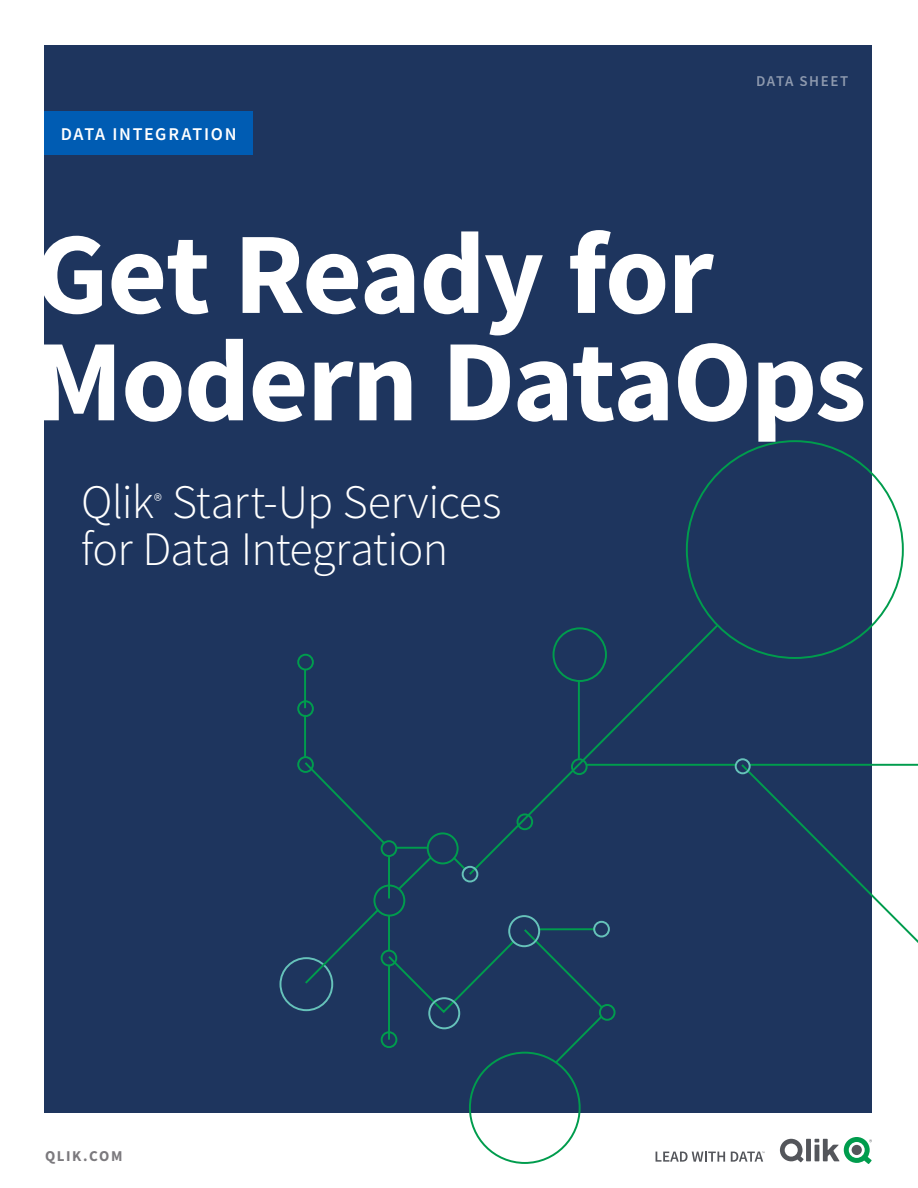
<style>
.page{position:relative;width:918px;height:1188px;background:#fff}
.page>*{position:absolute;margin:0;border:0;box-sizing:border-box;transform-origin:0 0}
.t1{font:700 116.25px/107.4px "Source Sans Pro";letter-spacing:-.015em;color:#fff}
.t2{font:300 48px "Source Sans Pro";letter-spacing:-.015em;color:#fff}
.t3{font:300 19.2px "Source Sans Pro";color:#fff}
.t4{font:600 18px "Source Sans Pro";letter-spacing:.095em;color:#fff}
.t5{font:600 15px "Source Sans Pro";letter-spacing:.1em;color:#fff}
.t6{font:700 15px "Source Sans Pro";letter-spacing:.105em;color:#7b797d}
</style>
<div class="page">
<div style="left:44px;top:45px;width:828px;height:1068px;background:#1e355e"></div>
<svg style="left:685px;top:440px;width:219px;height:183px"></svg>
<svg style="left:380px;top:623px;width:538px;height:541px"></svg>
<svg style="left:296px;top:653px;width:321px;height:377px"></svg>
<div style="left:735px;top:758px;width:16px;height:16px;border:2px solid #66c2ba;border-radius:50%"></div>
<svg style="left:780px;top:1137px;width:92px;height:27px"></svg>
<svg style="left:656px;top:1152px;width:69px;height:10px"></svg>
<svg style="left:731px;top:1152px;width:34px;height:10px"></svg>
<div style="left:44px;top:112px;width:209px;height:43px;background:#005cb3"></div>
<p class="t4" style="left:61px;top:122px;width:177px">DATA INTEGRATION</p>
<p class="t5" style="left:756px;top:71px;width:94px">DATA SHEET</p>
<h1 class="t1" style="left:34px;top:219px;width:834px">Get Ready for<br>Modern DataOps</h1>
<p class="t2" style="left:81px;top:473px;width:422px">Qlik Start-Up Services</p>
<p class="t3" style="left:154px;top:489px;width:9px">®</p>
<p class="t2" style="left:81px;top:519px;width:369px">for Data Integration</p>
<p class="t6" style="left:45px;top:1145px;width:79px">QLIK.COM</p>
</div>
